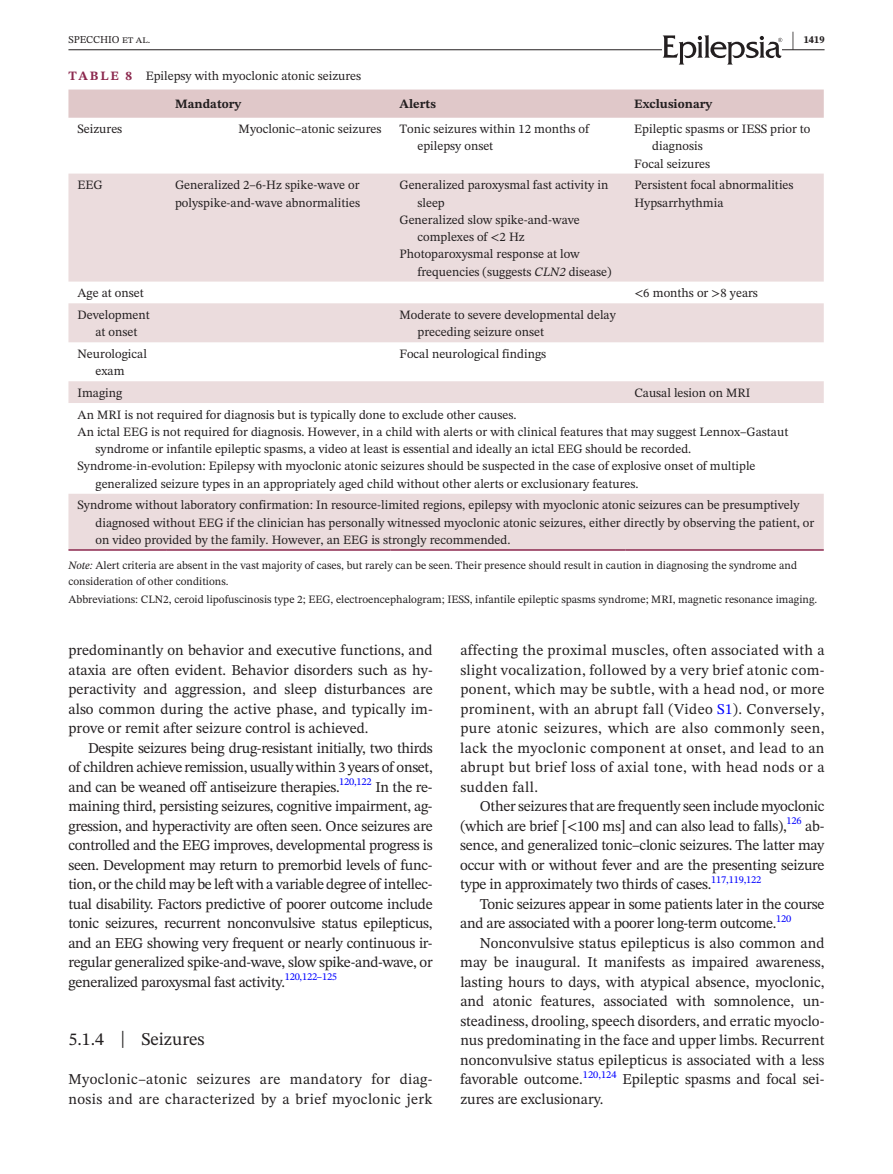
<style>
.page{position:relative;width:893px;height:1174px;background:#fff}
.page>*{position:absolute;margin:0;border:0;box-sizing:border-box;transform-origin:0 0}
.t1{font:700 21px "STIX Two Text";color:#231f20;scale:.42 1}
.t2{font:18px "STIX Two Text";color:#231f20}
.t3{font:15px/19.5px "STIX Two Text";color:#231f20;text-align:justify}
.t4{font:15px/19.5px "STIX Two Text";letter-spacing:-.02em;color:#231f20}
.t5{font:15px/19.5px "STIX Two Text";letter-spacing:.025em;color:#231f20}
.t6{font:12.75px/17.2px "STIX Two Text";color:#231f20}
.t7{font:700 12.75px "STIX Two Text";color:#231f20}
.t8{font:11.25px/15.8px "STIX Two Text";color:#231f20}
.t9{font:10.5px "STIX Two Text";letter-spacing:-.02em;color:#00f}
.t10{font:10.5px "STIX Two Text";color:#231f20}
.t11{font:700 10.5px "STIX Two Text";color:#231f20}
.s1{font-weight:700;color:#8c284e}
.s2{font-style:italic}
.s3{font-size:23.7px}
.s4{color:#00f}
</style>
<div class="page">
<hr style="left:68px;top:49px;width:756px;height:1px;background:#231f20">
<svg style="left:663px;top:35px;width:119px;height:30px"></svg>
<div style="left:68px;top:90px;width:756px;height:28px;background:#e0c8c9"></div>
<svg style="left:68px;top:174px;width:756px;height:375px;fill:#ebdcdd"></svg>
<hr style="left:68px;top:549px;width:98px;height:2px;background:#8c284e">
<hr style="left:166px;top:549px;width:224px;height:2px;background:#8c284e">
<hr style="left:390px;top:549px;width:235px;height:2px;background:#8c284e">
<hr style="left:625px;top:549px;width:199px;height:2px;background:#8c284e">
<h1 class="t1" style="left:792px;top:24px;width:8px">|</h1>
<p class="t10" style="left:68px;top:32px;width:83px">SPECCHIO et al.</p>
<p class="t11" style="left:804px;top:32px;width:22px">1419</p>
<p class="t6" style="left:68px;top:67px;width:294px"><span class="s1">TABLE 8</span> Epilepsy with myoclonic atonic seizures</p>
<p class="t7" style="left:175px;top:95px;width:68px">Mandatory</p>
<p class="t7" style="left:399px;top:95px;width:38px">Alerts</p>
<p class="t7" style="left:634px;top:95px;width:79px">Exclusionary</p>
<p class="t6" style="left:77px;top:120px;width:46px">Seizures</p>
<p class="t6" style="left:239px;top:120px;width:144px">Myoclonic–atonic seizures</p>
<p class="t6" style="left:417px;top:120px;width:173px;text-indent:-18px">Tonic seizures within 12 months of epilepsy onset</p>
<p class="t6" style="left:634px;top:120px;width:178px">Epileptic spasms or IESS prior to</p>
<p class="t6" style="left:652px;top:137px;width:52px">diagnosis</p>
<p class="t6" style="left:634px;top:155px;width:77px">Focal seizures</p>
<p class="t6" style="left:77px;top:176px;width:27px">EEG</p>
<p class="t6" style="left:175px;top:176px;width:186px">Generalized 2–6-Hz spike-wave or polyspike-and-wave abnormalities</p>
<p class="t6" style="left:399px;top:176px;width:210px">Generalized paroxysmal fast activity in</p>
<p class="t6" style="left:417px;top:194px;width:29px">sleep</p>
<p class="t6" style="left:399px;top:211px;width:182px">Generalized slow spike-and-wave</p>
<p class="t6" style="left:417px;top:228px;width:109px">complexes of &lt;2 Hz</p>
<p class="t6" style="left:399px;top:245px;width:182px">Photoparoxysmal response at low</p>
<p class="t6" style="left:417px;top:263px;width:196px">frequencies (suggests <span class="s2">CLN2</span> disease)</p>
<p class="t6" style="left:634px;top:176px;width:161px">Persistent focal abnormalities<br>Hypsarrhythmia</p>
<p class="t6" style="left:77px;top:284px;width:68px">Age at onset</p>
<p class="t6" style="left:634px;top:284px;width:125px">&lt;6 months or &gt;8 years</p>
<p class="t6" style="left:77px;top:306px;width:74px;text-align:center">Development at onset</p>
<p class="t6" style="left:417px;top:306px;width:200px;text-indent:-18px">Moderate to severe developmental delay preceding seizure onset</p>
<p class="t6" style="left:78px;top:345px;width:71px;text-align:center">Neurological exam</p>
<p class="t6" style="left:399px;top:345px;width:148px">Focal neurological findings</p>
<p class="t6" style="left:78px;top:384px;width:46px">Imaging</p>
<p class="t6" style="left:634px;top:384px;width:118px">Causal lesion on MRI</p>
<p class="t6" style="left:78px;top:406px;width:441px">An MRI is not required for diagnosis but is typically done to exclude other causes.</p>
<p class="t6" style="left:78px;top:423px;width:712px">An ictal EEG is not required for diagnosis. However, in a child with alerts or with clinical features that may suggest Lennox–Gastaut</p>
<p class="t6" style="left:96px;top:440px;width:597px">syndrome or infantile epileptic spasms, a video at least is essential and ideally an ictal EEG should be recorded.</p>
<p class="t6" style="left:78px;top:457px;width:679px">Syndrome-in-evolution: Epilepsy with myoclonic atonic seizures should be suspected in the case of explosive onset of multiple</p>
<p class="t6" style="left:96px;top:475px;width:545px">generalized seizure types in an appropriately aged child without other alerts or exclusionary features.</p>
<p class="t6" style="left:96px;top:496px;width:720px;text-indent:-18px">Syndrome without laboratory confirmation: In resource-limited regions, epilepsy with myoclonic atonic seizures can be presumptively diagnosed without EEG if the clinician has personally witnessed myoclonic atonic seizures, either directly by observing the patient, or on video provided by the family. However, an EEG is strongly recommended.</p>
<p class="t8" style="left:68px;top:557px;width:730px"><span class="s2">Note:</span> Alert criteria are absent in the vast majority of cases, but rarely can be seen. Their presence should result in caution in diagnosing the syndrome and consideration of other conditions.</p>
<p class="t8" style="left:68px;top:591px;width:750px">Abbreviations: CLN2, ceroid lipofuscinosis type 2; EEG, electroencephalogram; IESS, infantile epileptic spasms syndrome; MRI, magnetic resonance imaging.</p>
<p class="t3" style="left:68px;top:640px;width:366px">predominantly on behavior and executive functions, and ataxia are often evident. Behavior disorders such as hy&shy;peractivity and aggression, and sleep disturbances are also common during the active phase, and typically im&shy;prove or remit after seizure control is achieved.</p>
<p class="t3" style="left:69px;top:738px;width:366px;text-indent:19px">Despite seizures being drug-resistant initially, two thirds of children achieve remission, usually within 3 years of onset, and can be weaned off antiseizure therapies.</p>
<p class="t9" style="left:339px;top:774px;width:34px">120,122</p>
<p class="t3" style="left:68px;top:777px;width:366px;text-indent:307px">In the re&shy;maining third, persisting seizures, cognitive impairment, ag&shy;gression, and hyperactivity are often seen. Once seizures are controlled and the EEG improves, developmental progress is seen. Development may return to premorbid levels of func&shy;tion, or the child may be left with a variable degree of intellec&shy;tual disability. Factors predictive of poorer outcome include tonic seizures, recurrent nonconvulsive status epilepticus, and an EEG showing very frequent or nearly continuous ir&shy;regular generalized spike-and-wave, slow spike-and-wave, or generalized paroxysmal fast activity.</p>
<p class="t9" style="left:285px;top:969px;width:54px">120,122–125</p>
<p class="t2" style="left:68px;top:1026px;width:138px">5.1.4 <span class="s3">|</span> Seizures</p>
<p class="t5" style="left:68px;top:1069px;width:366px">Myoclonic–atonic seizures are mandatory for diag&shy;nosis and are characterized by a brief myoclonic jerk</p>
<p class="t3" style="left:460px;top:640px;width:366px">affecting the proximal muscles, often associated with a slight vocalization, followed by a very brief atonic com&shy;ponent, which may be subtle, with a head nod, or more prominent, with an abrupt fall (Video <span class="s4">S1</span>). Conversely, pure atonic seizures, which are also commonly seen, lack the myoclonic component at onset, and lead to an abrupt but brief loss of axial tone, with head nods or a sudden fall.</p>
<p class="t3" style="left:460px;top:796px;width:366px;text-indent:20px">Other seizures that are frequently seen include myoclonic (which are brief [&lt;100 ms] and can also lead to falls),<sup>126</sup> ab&shy;sence, and generalized tonic–clonic seizures. The latter may occur with or without fever and are the presenting seizure type in approximately two thirds of cases.</p>
<p class="t9" style="left:711px;top:871px;width:52px">117,119,122</p>
<p class="t4" style="left:460px;top:894px;width:366px;text-indent:20px">Tonic seizures appear in some patients later in the course and are associated with a poorer long-term outcome.</p>
<p class="t9" style="left:776px;top:910px;width:17px">120</p>
<p class="t3" style="left:460px;top:933px;width:366px;text-indent:20px">Nonconvulsive status epilepticus is also common and may be inaugural. It manifests as impaired awareness, lasting hours to days, with atypical absence, myoclonic, and atonic features, associated with somnolence, un&shy;steadiness, drooling, speech disorders, and erratic myoclo&shy;nus predominating in the face and upper limbs. Recurrent nonconvulsive status epilepticus is associated with a less favorable outcome.</p>
<p class="t9" style="left:583px;top:1066px;width:35px">120,124</p>
<p class="t3" style="left:622px;top:1069px;width:204px">Epileptic spasms and focal sei-</p>
<p class="t3" style="left:460px;top:1089px;width:145px">zures are exclusionary.</p>
</div>
